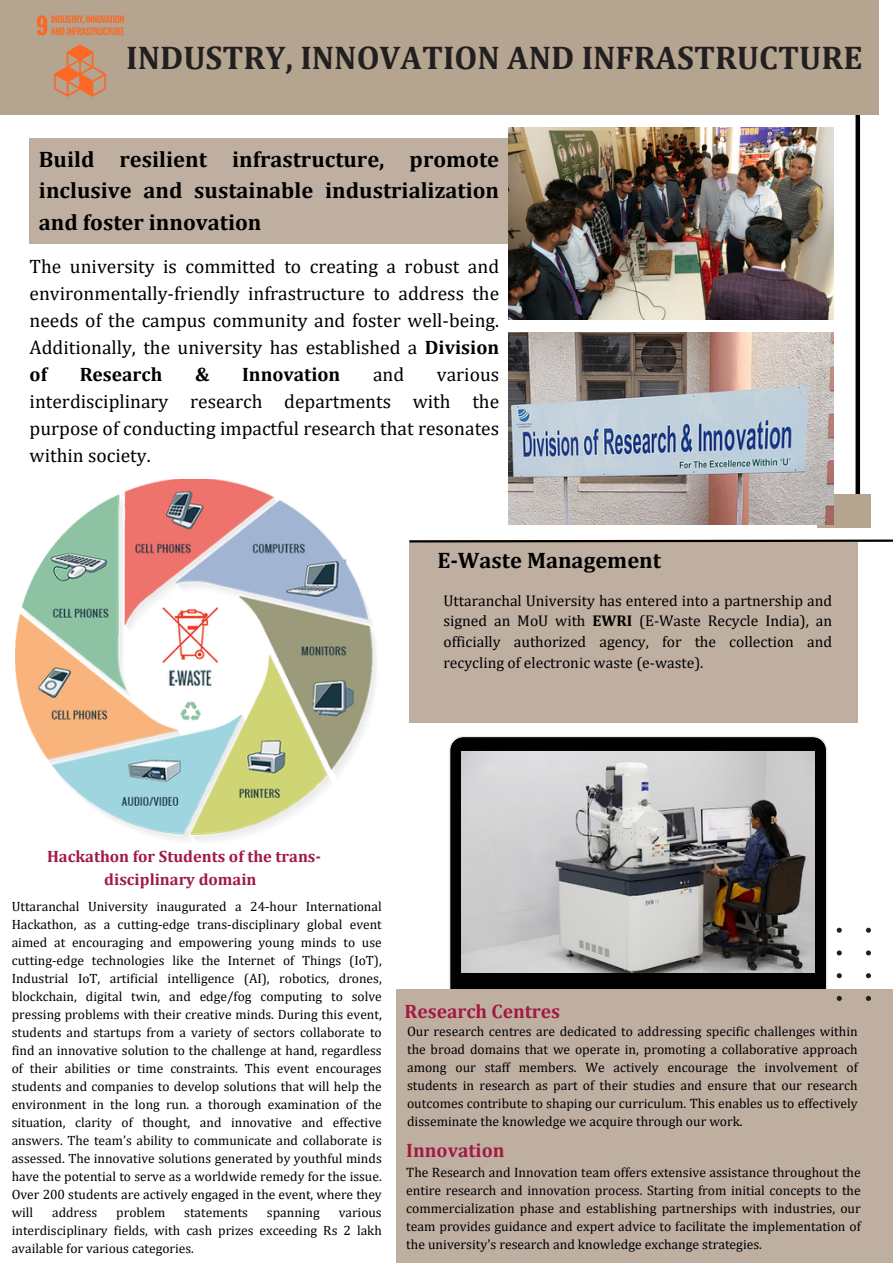
<style>
.page{position:relative;width:893px;height:1264px;background:#fff}
.page>*{position:absolute;margin:0;border:0;box-sizing:border-box;transform-origin:0 0}
.t1{font:700 33px "Cambria";color:#221f20}
.t2{font:700 22.5px/31.3px "Cambria";color:#000;text-align:justify}
.t3{font:19.5px/27px "Cambria";color:#000;text-align:justify}
.t4{font:700 19.5px "Cambria";color:#a21942}
.t5{font:700 19.5px "Cambria";color:#000}
.t6{font:700 16.5px/22.5px "Cambria";color:#a21942;text-align:center}
.t7{font:15.6px/20.7px "Cambria";color:#000;text-align:justify}
.t8{font:13.65px/18px "Cambria";color:#000;text-align:justify}
.t9{font:13.5px/18px "Cambria";color:#000;text-align:justify}
.s1{font-weight:700}
</style>
<div class="page">
<div style="left:855px;top:77px;width:5px;height:417px;background:#000"></div>
<div style="left:0;top:0;width:878px;height:114px;background:#b5a48f"></div>
<div style="left:30px;top:138px;width:498px;height:105px;background:#bfafa1"></div>
<img style="left:508px;top:127px;width:325px;height:192px">
<div style="left:817px;top:494px;width:53px;height:34px;background:#b5a48f"></div>
<div style="left:409px;top:542px;width:448px;height:181px;background:#bfafa1"></div>
<img style="left:16px;top:479px;width:360px;height:362px">
<svg style="left:409px;top:539px;width:483px;height:4px"></svg>
<svg style="left:449px;top:736px;width:378px;height:253px;background:#181818"></svg>
<img style="left:461px;top:752px;width:353px;height:220px">
<div style="left:396px;top:989px;width:496px;height:273px;background:#bfafa1"></div>
<img style="left:836px;top:927px;width:34px;height:73px">
<img style="left:36px;top:15px;width:88px;height:82px">
<img style="left:508px;top:332px;width:325px;height:192px">
<p class="t1" style="left:126px;top:38px;width:737px">INDUSTRY, INNOVATION AND INFRASTRUCTURE</p>
<p class="t2" style="left:39px;top:143px;width:461px">Build resilient infrastructure, promote inclusive and sustainable industrialization and foster innovation</p>
<p class="t3" style="left:30px;top:252px;width:471px">The university is committed to creating a robust and environmentally-friendly infrastructure to address the needs of the campus community and foster well-being.<br>Additionally, the university has established a <span class="s1">Division of</span></p>
<p class="t5" style="left:80px;top:362px;width:84px">Research</p>
<p class="t5" style="left:195px;top:362px;width:16px">&amp;</p>
<p class="t5" style="left:242px;top:362px;width:100px">Innovation</p>
<p class="t3" style="left:373px;top:360px;width:33px">and</p>
<p class="t3" style="left:30px;top:360px;width:471px;text-indent:407px">various interdisciplinary research departments with the purpose of conducting impactful research that resonates within society.</p>
<p class="t2" style="left:437px;top:544px;width:225px">E-Waste Management</p>
<p class="t7" style="left:443px;top:589px;width:390px">Uttaranchal University has entered into a partnership and signed an MoU with <span class="s1">EWRI</span> (E-Waste Recycle India), an officially authorized agency, for the collection and recycling of electronic waste (e-waste).</p>
<p class="t6" style="left:47px;top:845px;width:275px">Hackathon for Students of the trans&shy;disciplinary domain</p>
<p class="t9" style="left:12px;top:897px;width:371px">Uttaranchal University inaugurated a 24-hour International Hackathon, as a cutting-edge trans-disciplinary global event aimed at encouraging and empowering young minds to use cutting-edge technologies like the Internet of Things (IoT), Industrial IoT, artificial intelligence (AI), robotics, drones, blockchain, digital twin, and edge/fog computing to solve pressing problems with their creative minds. During this event, students and startups from a variety of sectors collaborate to find an innovative solution to the challenge at hand, regardless of their abilities or time constraints. This event encourages students and companies to develop solutions that will help the environment in the long run. a thorough examination of the situation, clarity of thought, and innovative and effective answers. The team’s ability to communicate and collaborate is assessed. The innovative solutions generated by youthful minds have the potential to serve as a worldwide remedy for the issue.<br>Over 200 students are actively engaged in the event, where they will</p>
<p class="t9" style="left:52px;top:1203px;width:47px">address</p>
<p class="t9" style="left:116px;top:1203px;width:51px">problem</p>
<p class="t9" style="left:184px;top:1203px;width:65px">statements</p>
<p class="t9" style="left:267px;top:1203px;width:54px">spanning</p>
<p class="t9" style="left:12px;top:1203px;width:371px;text-indent:327px">various interdisciplinary fields, with cash prizes exceeding Rs 2 lakh available for various categories.</p>
<p class="t4" style="left:404px;top:999px;width:157px">Research Centres</p>
<p class="t8" style="left:407px;top:1022px;width:452px">Our research centres are dedicated to addressing specific challenges within the broad domains that we operate in, promoting a collaborative approach among our staff members. We actively encourage the involvement of students in research as part of their studies and ensure that our research outcomes contribute to shaping our curriculum. This enables us to effectively disseminate the knowledge we acquire through our work.</p>
<p class="t4" style="left:406px;top:1137px;width:100px">Innovation</p>
<p class="t8" style="left:406px;top:1162px;width:456px">The Research and Innovation team offers extensive assistance throughout the entire research and innovation process. Starting from initial concepts to the commercialization phase and establishing partnerships with industries, our team provides guidance and expert advice to facilitate the implementation of the university's research and knowledge exchange strategies.</p>
</div>
